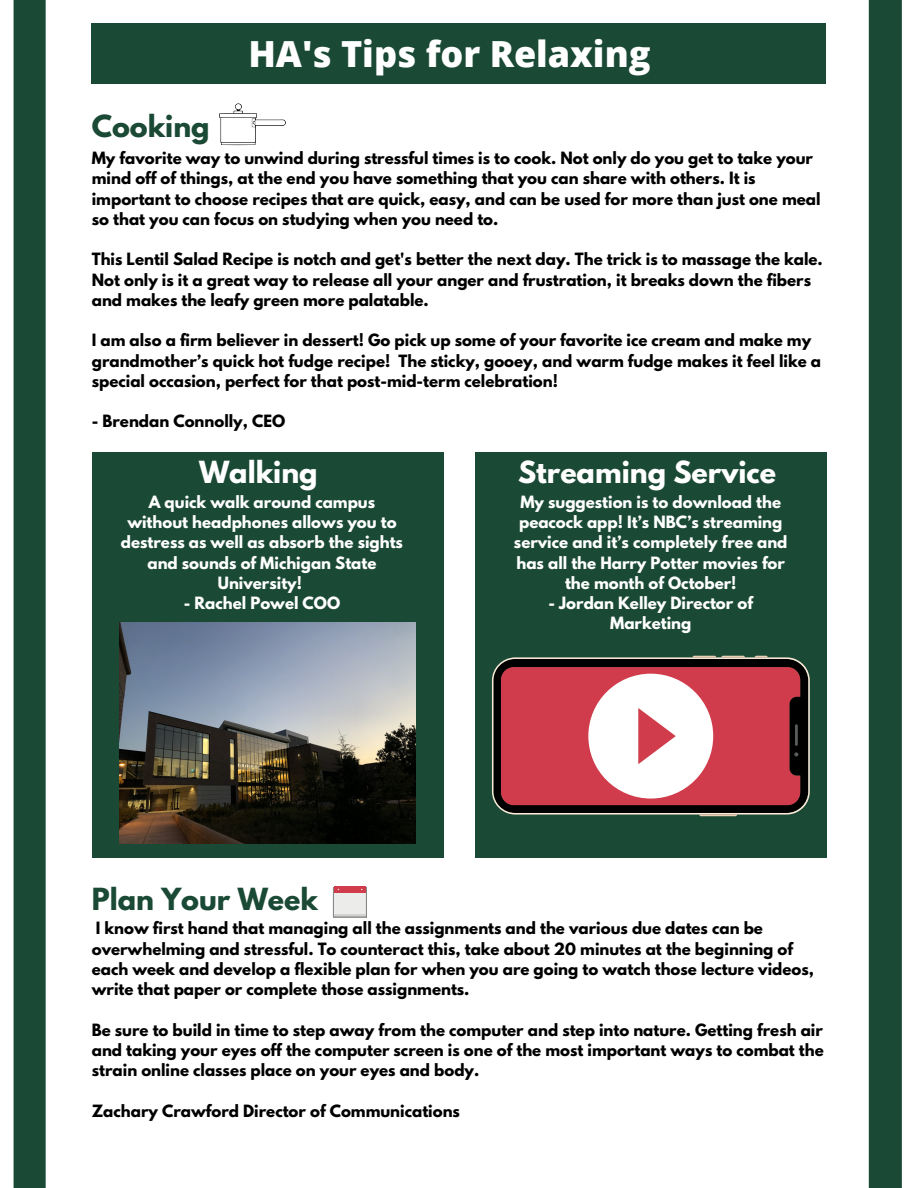
<style>
.page{position:relative;width:918px;height:1188px;background:#fff}
.page>*{position:absolute;margin:0;border:0;box-sizing:border-box;transform-origin:0 0}
.t1{font:800 36px "Open Sans";color:#fff}
.t2{font:700 27px "League Spartan";color:#fff}
.t3{font:700 27px "League Spartan";color:#1a4935}
.t4{font:700 15px/20.2px "League Spartan";color:#000}
.t5{font:700 15px/20.2px "League Spartan";color:#fff;text-align:center}
</style>
<div class="page">
<div style="left:92px;top:23px;width:734px;height:60px;background:#1a4935"></div>
<svg style="left:219px;top:103px;width:67px;height:42px"></svg>
<div style="left:92px;top:453px;width:351px;height:405px;background:#1a4935"></div>
<div style="left:475px;top:453px;width:352px;height:405px;background:#1a4935"></div>
<img style="left:119px;top:622px;width:296px;height:222px">
<div style="left:334px;top:886px;width:32px;height:7px;background:#d03c4b"></div>
<svg style="left:333px;top:887px;width:34px;height:31px"></svg>
<svg style="left:755px;top:656px;width:13px;height:1px"></svg>
<svg style="left:693px;top:656px;width:52px;height:1px"></svg>
<svg style="left:699px;top:815px;width:38px;height:1px"></svg>
<svg style="left:492px;top:657px;width:318px;height:158px;background:#2b2b27"></svg>
<svg style="left:501px;top:667px;width:299px;height:138px;background:#d76f79"></svg>
<svg style="left:13px;top:0;width:33px;height:1188px;background:#25523f"></svg>
<div style="left:869px;top:0;width:33px;height:1188px;background:#1a4935"></div>
<h2 class="t3" style="left:92px;top:113px;width:119px">Cooking</h2>
<h1 class="t1" style="left:248px;top:28px;width:404px">HA's Tips for Relaxing</h1>
<p class="t4" style="left:92px;top:150px;width:730px">My favorite way to unwind during stressful times is to cook. Not only do you get to take your mind off of things, at the end you have something that you can share with others. It is important to choose recipes that are quick, easy, and can be used for more than just one meal so that you can focus on studying when you need to.</p>
<p class="t4" style="left:92px;top:251px;width:733px">This Lentil Salad Recipe is notch and get's better the next day. The trick is to massage the kale.<br>Not only is it a great way to release all your anger and frustration, it breaks down the fibers and makes the leafy green more palatable.</p>
<p class="t4" style="left:92px;top:332px;width:731px">I am also a firm believer in dessert! Go pick up some of your favorite ice cream and make my grandmother’s quick hot fudge recipe! The sticky, gooey, and warm fudge makes it feel like a special occasion, perfect for that post-mid-term celebration!</p>
<p class="t4" style="left:92px;top:413px;width:195px">- Brendan Connolly, CEO</p>
<h2 class="t2" style="left:199px;top:459px;width:120px">Walking</h2>
<p class="t5" style="left:121px;top:494px;width:284px">A quick walk around campus without headphones allows you to destress as well as absorb the sights and sounds of Michigan State<br>University!</p>
<p class="t5" style="left:184px;top:595px;width:158px">- Rachel Powel COO</p>
<h2 class="t2" style="left:518px;top:459px;width:259px">Streaming Service</h2>
<p class="t5" style="left:514px;top:494px;width:275px">My suggestion is to download the peacock app! It’s NBC’s streaming service and it’s completely free and has all the Harry Potter movies for the month of October!</p>
<p class="t5" style="left:549px;top:595px;width:206px">- Jordan Kelley Director of<br>Marketing</p>
<h2 class="t3" style="left:92px;top:885px;width:228px">Plan Your Week</h2>
<p class="t4" style="left:92px;top:920px;width:724px">I know first hand that managing all the assignments and the various due dates can be overwhelming and stressful. To counteract this, take about 20 minutes at the beginning of each week and develop a flexible plan for when you are going to watch those lecture videos, write that paper or complete those assignments.</p>
<p class="t4" style="left:92px;top:1021px;width:734px;text-align:justify">Be sure to build in time to step away from the computer and step into nature. Getting fresh air and taking your eyes off the computer screen is one of the most important ways to combat the strain online classes place on your eyes and body.</p>
<p class="t4" style="left:92px;top:1102px;width:370px">Zachary Crawford Director of Communications</p>
</div>
